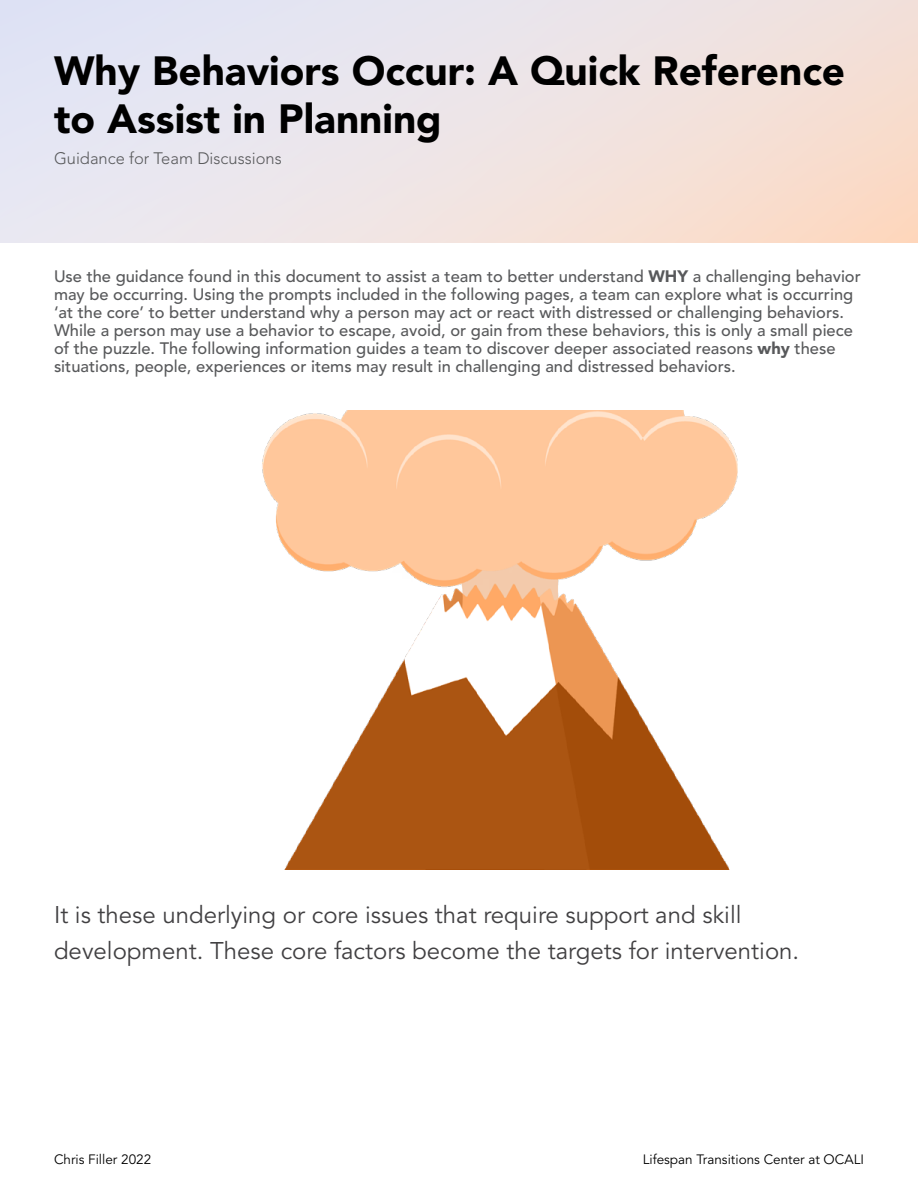
<style>
.page{position:relative;width:918px;height:1188px;background:#fff}
.page>*{position:absolute;margin:0;border:0;box-sizing:border-box;transform-origin:0 0}
.h1{font:900 40.5px/48px "Avenir LT Std";color:#000}
.Display_Copy{font:24px/36px "Avenir LT Std";color:#414042}
.Leading_Short_Text{font:500 16.5px/18px "Avenir LT Std";color:#58595b}
.Subheading_Post{font:300 16.5px "Avenir LT Std";color:#58595b}
.t1{font:13.5px "Avenir LT Std";color:#000}
.s1{font-weight:900}
</style>
<div class="page">
<div style="left:0;top:0;width:918px;height:243px;background:linear-gradient(to right,#e3e8f9,#f8ded0)"></div>
<img style="left:262px;top:411px;width:476px;height:459px">
<h1 class="h1" style="left:54px;top:46px;width:793px">Why Behaviors Occur: A Quick Reference to Assist in Planning</h1>
<p class="Subheading_Post" style="left:54px;top:149px;width:229px">Guidance for Team Discussions</p>
<p class="Leading_Short_Text" style="left:54px;top:268px;width:808px">Use the guidance found in this document to assist a team to better understand <span class="s1">WHY</span> a challenging behavior may be occurring. Using the prompts included in the following pages, a team can explore what is occurring ‘at the core’ to better understand why a person may act or react with distressed or challenging behaviors.<br>While a person may use a behavior to escape, avoid, or gain from these behaviors, this is only a small piece of the puzzle. The following information guides a team to discover deeper associated reasons <span class="s1">why</span> these situations, people, experiences or items may result in challenging and distressed behaviors.</p>
<p class="Display_Copy" style="left:54px;top:897px;width:747px">It is these underlying or core issues that require support and skill development. These core factors become the targets for intervention.</p>
<p class="t1" style="left:54px;top:1152px;width:99px">Chris Filler 2022</p>
<p class="t1" style="left:643px;top:1152px;width:223px">Lifespan Transitions Center at OCALI</p>
</div>
